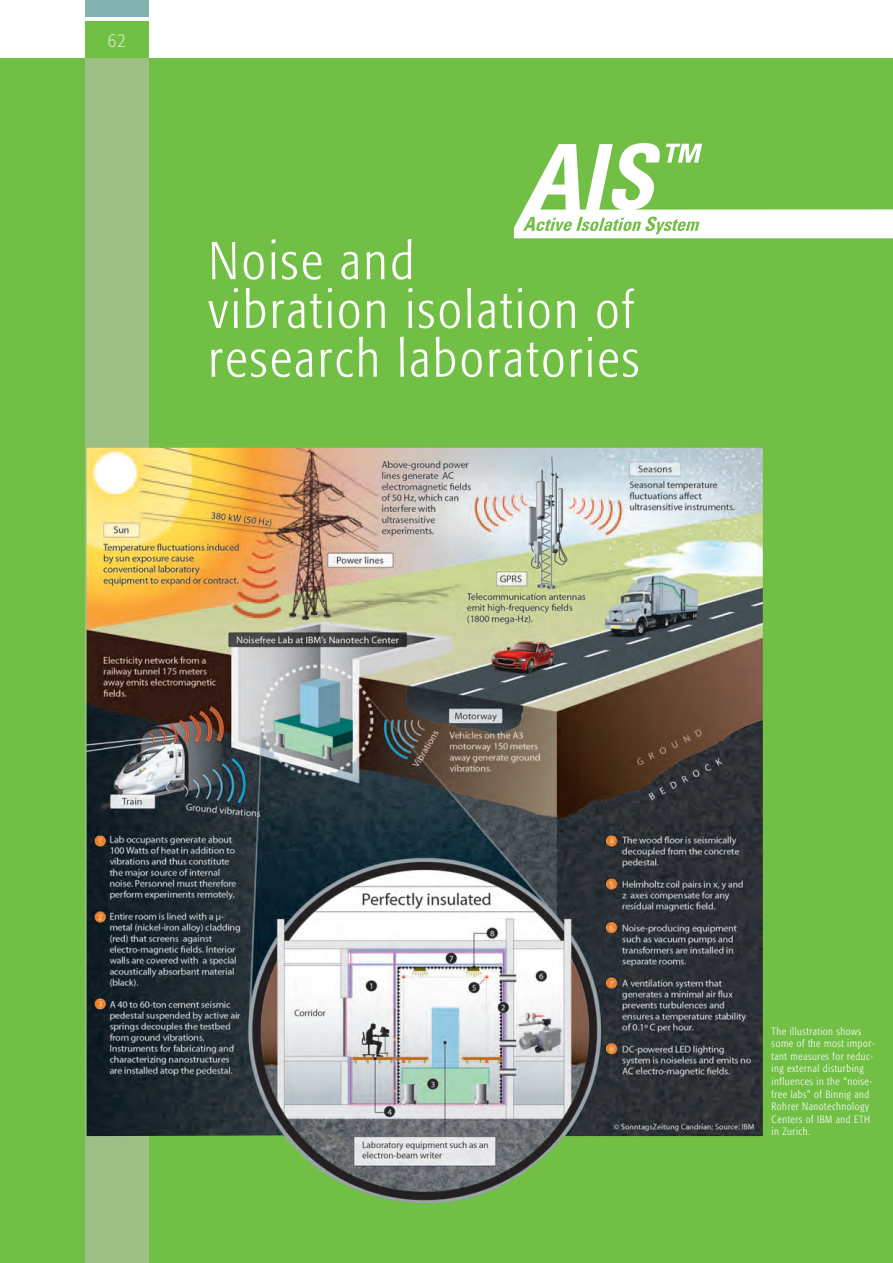
<style>
.page{position:relative;width:893px;height:1263px;background:#fff}
.page>*{position:absolute;margin:0;border:0;box-sizing:border-box;transform-origin:0 0}
.t1{font:300 52.5px/48.8px "Formata Condensed";letter-spacing:.05em;color:#fff}
.t2{font:300 19.65px "Formata Condensed";color:#d2e7c0}
.t3{font:300 10.5px/12.6px "Formata Condensed";letter-spacing:.05em;color:#fff}
</style>
<div class="page">
<img style="left:0;top:58px;width:893px;height:1205px">
<svg style="left:514px;top:143px;width:379px;height:95px"></svg>
<div style="left:85px;top:21px;width:64px;height:37px;background:#71bf44"></div>
<div style="left:85px;top:0;width:64px;height:17px;background:#82b3b0"></div>
<svg style="left:85px;top:59px;width:64px;height:1204px;background:#7d8964"></svg>
<img style="left:284px;top:1135px;width:280px;height:68px">
<p class="t2" style="left:108px;top:32px;width:20px">62</p>
<p class="t1" style="left:208px;top:240px;width:432px">Noise and<br>vibration isolation of research laboratories</p>
<p class="t3" style="left:772px;top:1025px;width:104px">The illustration shows some of the most impor&shy;tant measures for reduc&shy;ing external disturbing influences in the “noise&shy;free labs” of Binnig and<br>Rohrer Nanotechnology<br>Centers of IBM and ETH in Zurich.</p>
</div>
